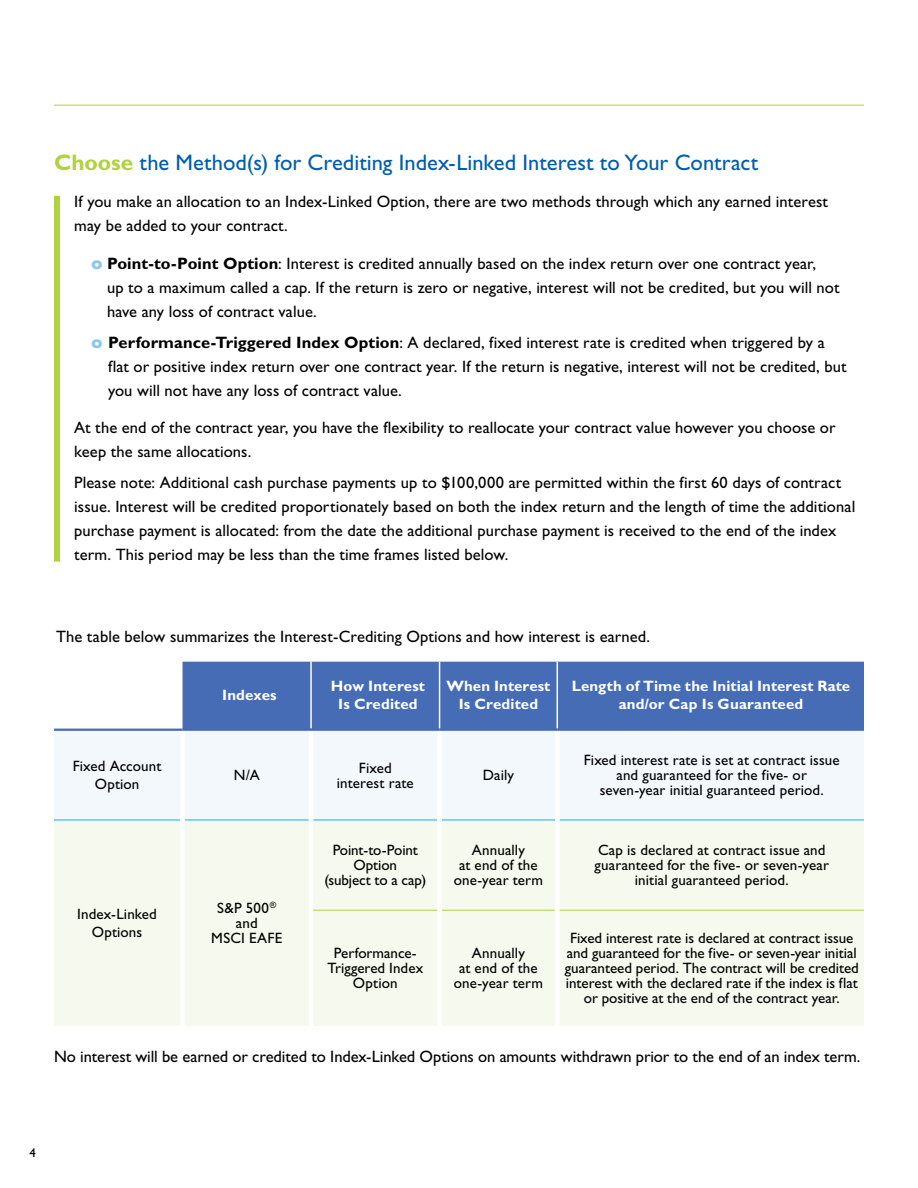
<style>
.page{position:relative;width:918px;height:1188px;background:#fff}
.page>*{position:absolute;margin:0;border:0;box-sizing:border-box;transform-origin:0 0}
.t1{font:22.5px "Gill Sans Std";color:#005ead}
.t2{font:16.5px/24px "Gill Sans Std";letter-spacing:.005em;color:#000}
.t3{font:15px/15px "Gill Sans Std";letter-spacing:.005em;color:#000;text-align:center}
.t4{font:700 15px/18px "Gill Sans Std";letter-spacing:.01em;color:#fff;text-align:center}
.t5{font:12.75px "Gill Sans Std";color:#000}
.s1{font-weight:700;color:#b0d23f}
.s2{font-family:"Futura Std";font-weight:700;color:#8bc7ed}
.s3{font-weight:700}
</style>
<div class="page">
<hr style="left:54px;top:105px;width:810px;height:1px;background:#b0d23f">
<div style="left:183px;top:662px;width:681px;height:67px;background:#456cb4"></div>
<div style="left:54px;top:731px;width:810px;height:89px;background:#f3f8fd"></div>
<div style="left:54px;top:821px;width:810px;height:205px;background:#f6f9ed"></div>
<hr style="left:310px;top:662px;width:2px;height:67px;background:#fff">
<hr style="left:439px;top:662px;width:1px;height:67px;background:#fff">
<hr style="left:557px;top:662px;width:1px;height:67px;background:#fff">
<hr style="left:54px;top:820px;width:126px;height:1px;background:#21ade3">
<hr style="left:185px;top:820px;width:124px;height:1px;background:#21ade3">
<hr style="left:313px;top:820px;width:124px;height:1px;background:#21ade3">
<hr style="left:442px;top:820px;width:113px;height:1px;background:#21ade3">
<hr style="left:560px;top:820px;width:304px;height:1px;background:#21ade3">
<div style="left:180px;top:731px;width:5px;height:89px;background:#fff"></div>
<hr style="left:309px;top:731px;width:4px;height:89px;background:#fff">
<div style="left:437px;top:731px;width:5px;height:89px;background:#fff"></div>
<div style="left:555px;top:731px;width:5px;height:89px;background:#fff"></div>
<div style="left:180px;top:820px;width:5px;height:90px;background:#fff"></div>
<div style="left:180px;top:910px;width:5px;height:116px;background:#fff"></div>
<hr style="left:309px;top:820px;width:4px;height:90px;background:#fff">
<hr style="left:309px;top:910px;width:4px;height:116px;background:#fff">
<hr style="left:54px;top:729px;width:129px;height:2px;background:#456cb4">
<hr style="left:183px;top:729px;width:128px;height:2px;background:#456cb4">
<hr style="left:311px;top:729px;width:129px;height:2px;background:#456cb4">
<hr style="left:440px;top:729px;width:117px;height:2px;background:#456cb4">
<hr style="left:557px;top:729px;width:307px;height:2px;background:#456cb4">
<hr style="left:313px;top:910px;width:124px;height:1px;background:#b0d23f">
<hr style="left:442px;top:910px;width:113px;height:1px;background:#b0d23f">
<hr style="left:560px;top:910px;width:304px;height:1px;background:#b0d23f">
<div style="left:555px;top:820px;width:5px;height:90px;background:#fff"></div>
<div style="left:555px;top:910px;width:5px;height:116px;background:#fff"></div>
<div style="left:437px;top:820px;width:5px;height:90px;background:#fff"></div>
<div style="left:437px;top:910px;width:5px;height:116px;background:#fff"></div>
<div style="left:54px;top:196px;width:6px;height:366px;background:#b0d23f"></div>
<p class="t1" style="left:54px;top:149px;width:706px"><span class="s1">Choose</span> the Method(s) for Crediting Index-Linked Interest to Your Contract</p>
<p class="t2" style="left:74px;top:190px;width:755px">If you make an allocation to an Index-Linked Option, there are two methods through which any earned interest may be added to your contract.</p>
<p class="t2" style="left:107px;top:251px;width:734px;text-indent:-16px"><span class="s2">o</span> <span class="s3">Point-to-Point Option</span>: Interest is credited annually based on the index return over one contract year,<br>up to a maximum called a cap. If the return is zero or negative, interest will not be credited, but you will not have any loss of contract value.</p>
<p class="t2" style="left:108px;top:330px;width:740px;text-indent:-17px"><span class="s2">o</span> <span class="s3">Performance-Triggered Index Option</span>: A declared, fixed interest rate is credited when triggered by a flat or positive index return over one contract year. If the return is negative, interest will not be credited, but you will not have any loss of contract value.</p>
<p class="t2" style="left:74px;top:416px;width:763px">At the end of the contract year, you have the flexibility to reallocate your contract value however you choose or keep the same allocations.</p>
<p class="t2" style="left:74px;top:470px;width:783px">Please note: Additional cash purchase payments up to $100,000 are permitted within the first 60 days of contract issue. Interest will be credited proportionately based on both the index return and the length of time the additional purchase payment is allocated: from the date the additional purchase payment is received to the end of the index term. This period may be less than the time frames listed below.</p>
<p class="t2" style="left:56px;top:625px;width:595px">The table below summarizes the Interest-Crediting Options and how interest is earned.</p>
<p class="t4" style="left:222px;top:686px;width:56px">Indexes</p>
<p class="t4" style="left:331px;top:677px;width:96px">How Interest<br>Is Credited</p>
<p class="t4" style="left:446px;top:677px;width:105px">When Interest<br>Is Credited</p>
<p class="t4" style="left:572px;top:677px;width:280px">Length of Time the Initial Interest Rate and/or Cap Is Guaranteed</p>
<p class="t3" style="left:73px;top:757px;width:90px;line-height:18px">Fixed Account<br>Option</p>
<p class="t3" style="left:234px;top:768px;width:27px">N/A</p>
<p class="t3" style="left:337px;top:760px;width:79px">Fixed interest rate</p>
<p class="t3" style="left:483px;top:768px;width:33px">Daily</p>
<p class="t3" style="left:584px;top:753px;width:257px">Fixed interest rate is set at contract issue and guaranteed for the five- or seven-year initial guaranteed period.</p>
<p class="t3" style="left:77px;top:905px;width:81px;line-height:18px">Index-Linked<br>Options</p>
<p class="t3" style="left:211px;top:901px;width:72px">S&amp;P 500<sup>® </sup>and<br>MSCI EAFE</p>
<p class="t3" style="left:324px;top:843px;width:103px">Point-to-Point<br>Option<br>(subject to a cap)</p>
<p class="t3" style="left:454px;top:843px;width:91px">Annually<br>at end of the one-year term</p>
<p class="t3" style="left:595px;top:843px;width:236px">Cap is declared at contract issue and guaranteed for the five- or seven-year initial guaranteed period.</p>
<p class="t3" style="left:327px;top:946px;width:97px">Performance-<br>Triggered Index<br>Option</p>
<p class="t3" style="left:454px;top:946px;width:91px">Annually<br>at end of the one-year term</p>
<p class="t3" style="left:565px;top:931px;width:296px">Fixed interest rate is declared at contract issue and guaranteed for the five- or seven-year initial guaranteed period. The contract will be credited interest with the declared rate if the index is flat or positive at the end of the contract year.</p>
<p class="t2" style="left:54px;top:1045px;width:808px">No interest will be earned or credited to Index-Linked Options on amounts withdrawn prior to the end of an index term.</p>
<p class="t5" style="left:29px;top:1146px;width:8px">4</p>
</div>
